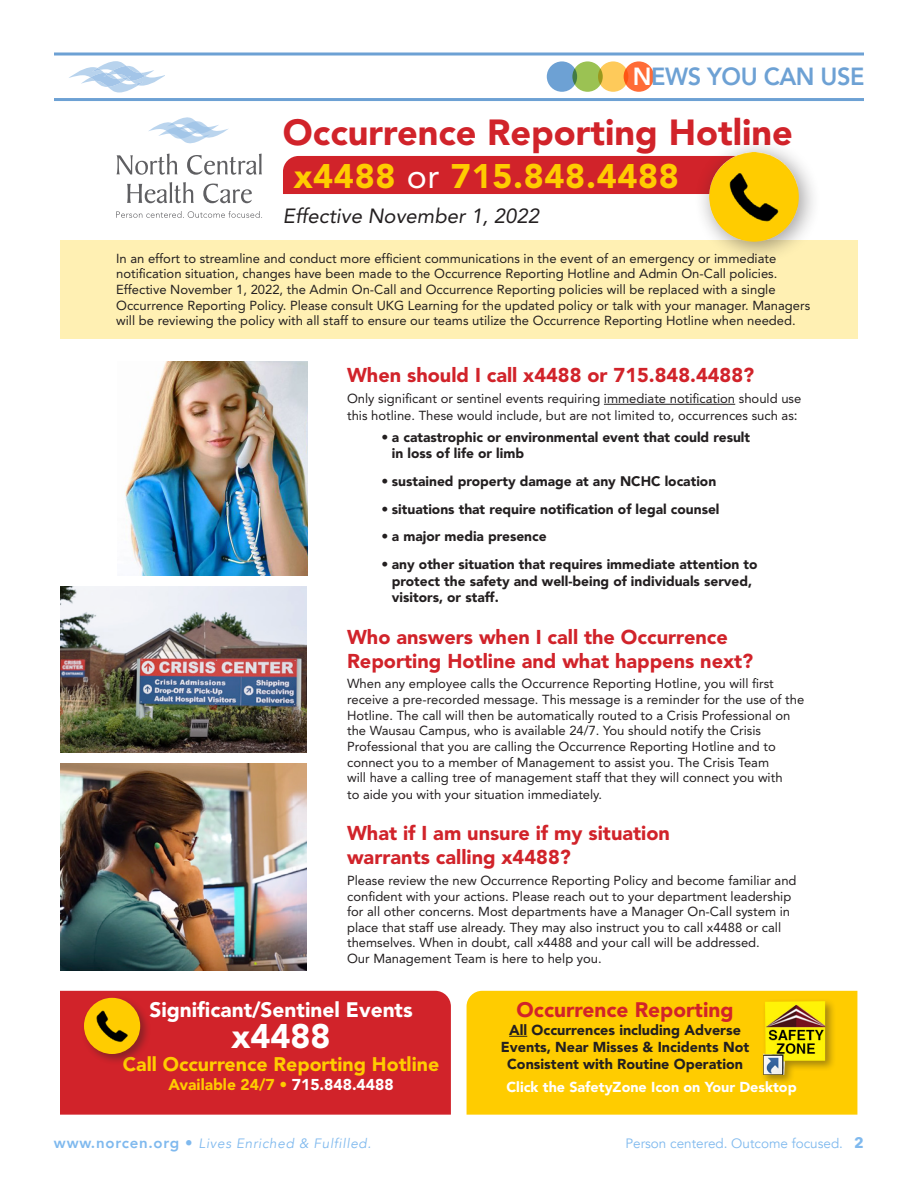
<style>
.page{position:relative;width:918px;height:1188px;background:#fff}
.page>*{position:absolute;margin:0;border:0;box-sizing:border-box;transform-origin:0 0}
.t1{font:900 36px "Avenir";color:#d1232a}
.t2{font:900 33.9px "Avenir";letter-spacing:.02em;color:#fc0}
.t3{font:900 33.9px "Avenir";color:#fff}
.t4{font:800 24.75px "Avenir";letter-spacing:-.02em;color:#6da1d4;scale:.95 1}
.t5{font:900 20.85px "Avenir";color:#fff}
.t6{font:900 20.85px "Avenir";color:#d1232a}
.t7{font:italic 20.4px "Avenir";color:#231f20}
.t8{font:900 19.95px/23.9px "Avenir";color:#d1232a}
.t9{font:900 19.5px "Avenir";color:#fc0}
.t10{font:900 15.6px "Avenir";color:#fc0}
.t11{font:900 14.4px/17.2px "Avenir";color:#231f20;text-align:center}
.t12{font:900 14.4px "Avenir";color:#fff}
.t13{font:900 13.8px/16.5px "Avenir";color:#231f20}
.t14{font:italic 13.5px "Avenir";letter-spacing:.05em;color:#7fb9ee}
.t15{font:13.5px "Avenir";color:#7fb9ee}
.t16{font:13.05px/15.6px "Avenir";color:#231f20}
.s1{color:#fff}
.s2{font-weight:400;color:#fff}
.s3{font-size:13.8px}
.s4{font-weight:800;font-style:normal;font-size:15px}
.s5{font-family:"Avenir Next";font-weight:700;font-size:15px}
</style>
<div class="page">
<svg style="left:69px;top:61px;width:96px;height:31px"></svg>
<svg style="left:54px;top:52px;width:810px;height:4px;background:#91b8de"></svg>
<hr style="left:54px;top:98px;width:810px;height:3px;background:#6da1d4">
<div style="left:624px;top:61px;width:30px;height:31px;background:#ff6c37;border-radius:50%"></div>
<div style="left:598px;top:61px;width:30px;height:31px;background:#feca5a;border-radius:50%"></div>
<div style="left:572px;top:61px;width:31px;height:31px;background:#9bc253;border-radius:50%"></div>
<div style="left:547px;top:61px;width:30px;height:31px;background:#6da1d4;border-radius:50%"></div>
<div style="left:60px;top:240px;width:797px;height:99px;background:#fff0b3"></div>
<div style="left:283px;top:156px;width:411px;height:38px;background:#d1232a"></div>
<hr style="left:604px;top:404px;width:131px;height:1px;background:#231f20">
<svg style="left:116px;top:154px;width:62px;height:21px"></svg>
<svg style="left:187px;top:154px;width:75px;height:21px"></svg>
<svg style="left:127px;top:182px;width:67px;height:21px"></svg>
<svg style="left:203px;top:184px;width:49px;height:19px"></svg>
<svg style="left:116px;top:211px;width:146px;height:7px"></svg>
<svg style="left:149px;top:117px;width:79px;height:26px"></svg>
<img style="left:125px;top:362px;width:183px;height:214px">
<img style="left:60px;top:587px;width:246px;height:165px">
<img style="left:60px;top:763px;width:246px;height:207px">
<div style="left:60px;top:991px;width:391px;height:124px;background:#d1232a"></div>
<div style="left:467px;top:991px;width:390px;height:124px;background:#fc0"></div>
<div style="left:81px;top:995px;width:70px;height:70px;background:#231f20;opacity:.4"></div>
<img style="left:84px;top:998px;width:56px;height:56px;border-radius:28px">
<svg style="left:509px;top:1036px;width:18px;height:1px"></svg>
<div style="left:760px;top:998px;width:76px;height:88px;background:#231f20;opacity:.4"></div>
<img style="left:763px;top:1001px;width:62px;height:74px">
<div style="left:694px;top:137px;width:128px;height:128px;background:#231f20;opacity:.4"></div>
<img style="left:709px;top:152px;width:90px;height:90px;border-radius:45px">
<h3 class="t4" style="left:633px;top:58px;width:246px"><span class="s1">N</span>EWS YOU CAN USE</h3>
<p class="t1" style="left:283px;top:110px;width:511px">Occurrence Reporting Hotline</p>
<p class="t2" style="left:294px;top:155px;width:387px">x4488 <span class="s2">or</span> 715.848.4488</p>
<p class="t7" style="left:283px;top:204px;width:258px">Effective November 1, 2022</p>
<p class="t16" style="left:116px;top:250px;width:696px">In an effort to streamline and conduct more efficient communications in the event of an emergency or immediate notification situation, changes have been made to the Occurrence Reporting Hotline and Admin On-Call policies.<br>Effective November 1, 2022, the Admin On-Call and Occurrence Reporting policies will be replaced with a single Occurrence Reporting Policy. Please consult UKG Learning for the updated policy or talk with your manager. Managers will be reviewing the policy with all staff to ensure our teams utilize the Occurrence Reporting Hotline when needed.</p>
<p class="t8" style="left:347px;top:363px;width:409px">When should I call x4488 or 715.848.4488?</p>
<p class="t16" style="left:347px;top:390px;width:456px;line-height:16.5px">Only significant or sentinel events requiring immediate notification should use this hotline. These would include, but are not limited to, occurrences such as<span class="s3">:</span></p>
<p class="t13" style="left:392px;top:428px;width:360px;text-indent:-10px">• a catastrophic or environmental event that could result in loss of life or limb</p>
<p class="t13" style="left:382px;top:473px;width:336px">• sustained property damage at any NCHC location</p>
<p class="t13" style="left:382px;top:501px;width:340px">• situations that require notification of legal counsel</p>
<p class="t13" style="left:382px;top:528px;width:167px">• a major media presence</p>
<p class="t13" style="left:392px;top:556px;width:367px;text-indent:-10px">• any other situation that requires immediate attention to protect the safety and well-being of individuals served, visitors, or staff.</p>
<p class="t8" style="left:347px;top:625px;width:408px">Who answers when I call the Occurrence<br>Reporting Hotline and what happens next?</p>
<p class="t16" style="left:347px;top:676px;width:459px">When any employee calls the Occurrence Reporting Hotline, you will first receive a pre-recorded message. This message is a reminder for the use of the Hotline. The call will then be automatically routed to a Crisis Professional on the Wausau Campus, who is available 24/7. You should notify the Crisis Professional that you are calling the Occurrence Reporting Hotline and to connect you to a member of Management to assist you. The Crisis Team<br>will have a calling tree of management staff that they will connect you with<br>to aide you with your situation immediately.</p>
<p class="t8" style="left:347px;top:821px;width:324px">What if I am unsure if my situation warrants calling x4488?</p>
<p class="t16" style="left:347px;top:873px;width:451px">Please review the new Occurrence Reporting Policy and become familiar and confident with your actions. Please reach out to your department leadership for all other concerns. Most departments have a Manager On-Call system in place that staff use already. They may also instruct you to call x4488 or call themselves. When in doubt, call x4488 and your call will be addressed.<br>Our Management Team is here to help you.</p>
<p class="t5" style="left:149px;top:997px;width:265px">Significant/Sentinel Events</p>
<p class="t6" style="left:517px;top:997px;width:218px">Occurrence Reporting</p>
<p class="t3" style="left:232px;top:1015px;width:101px">x4488</p>
<p class="t9" style="left:123px;top:1052px;width:318px">Call Occurrence Reporting Hotline</p>
<p class="t10" style="left:169px;top:1075px;width:227px">Available 24/7 • <span class="s1">715.848.4488</span></p>
<p class="t11" style="left:501px;top:1021px;width:250px">All Occurrences including Adverse<br>Events, Near Misses &amp; Incidents Not<br>Consistent with Routine Operation</p>
<p class="t12" style="left:506px;top:1078px;width:292px">Click the SafetyZone Icon on Your Desktop</p>
<p class="t14" style="left:54px;top:1136px;width:319px"><span class="s4">www.norcen.org •</span> Lives Enriched &amp; Fulfilled.</p>
<p class="t15" style="left:626px;top:1136px;width:240px">Person centered. Outcome focused. <span class="s5">2</span></p>
</div>
